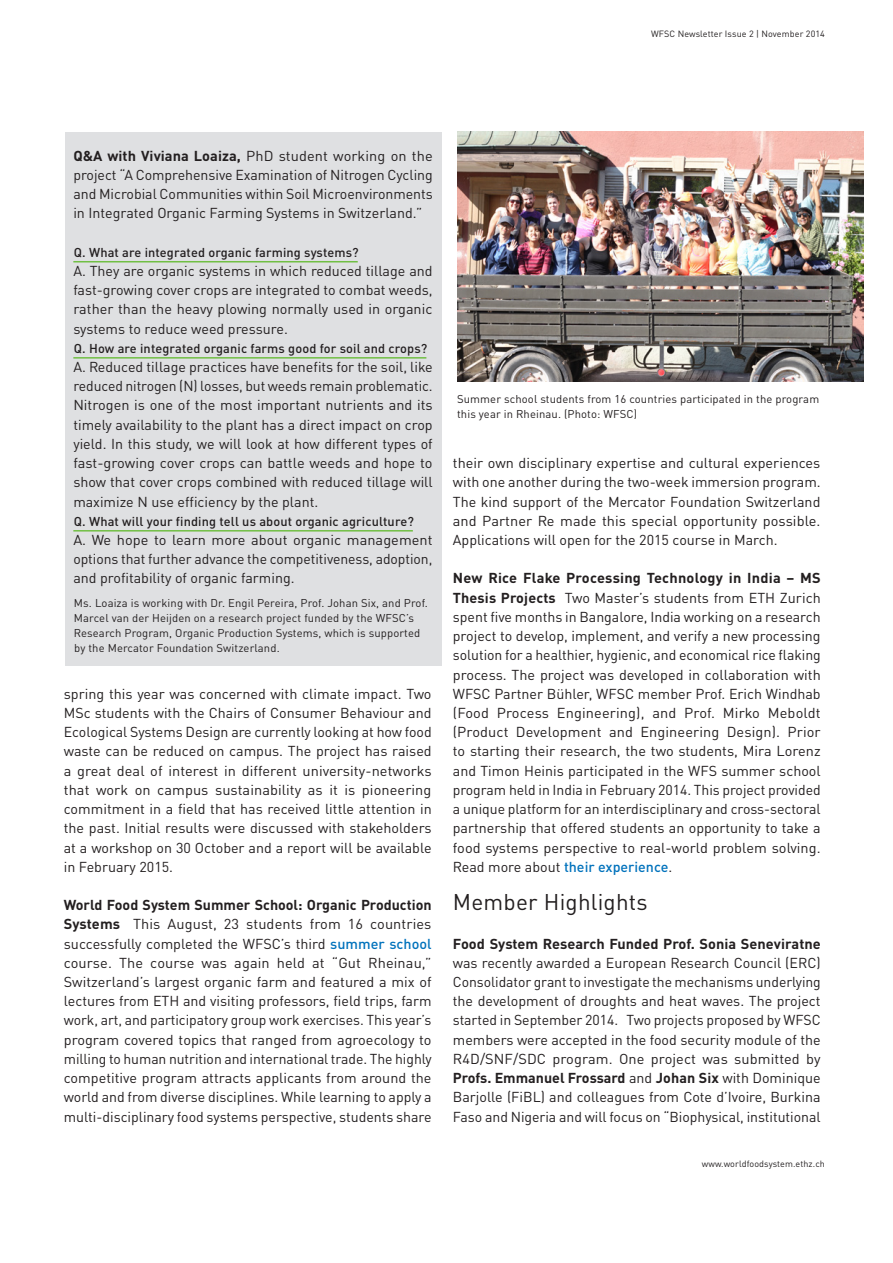
<style>
.page{position:relative;width:893px;height:1263px;background:#fff}
.page>*{position:absolute;margin:0;border:0;box-sizing:border-box;transform-origin:0 0}
._05-untertitel{font:22.5px "DIN Pro";letter-spacing:.01em;color:#231f20}
._06-lauftext{font:14.25px/19.2px "DIN Pro";color:#231f20;text-align:justify}
._05-untertitel-2{font:14.25px/19.2px "DIN Pro";color:#231f20;text-align:justify}
._02-spitzmarke-grün{font:500 12.75px "DIN Pro";letter-spacing:.01em;color:#231f20}
._08-legende{font:11.25px/15px "DIN Pro";letter-spacing:.01em;color:#231f20}
._10-fusszeile{font:9px "DIN Pro";letter-spacing:.01em;color:#231f20}
.s1{font-weight:700}
.s2{font-weight:500;color:#0072bc}
</style>
<div class="page">
<div style="left:65px;top:132px;width:376px;height:533px;background:#dfe0e2"></div>
<hr style="left:73px;top:261px;width:285px;height:1px;background:#71bf44">
<hr style="left:73px;top:357px;width:353px;height:2px;background:#71bf44">
<hr style="left:73px;top:530px;width:340px;height:1px;background:#71bf44">
<img style="left:457px;top:131px;width:406px;height:250px">
<p class="_10-fusszeile" style="left:651px;top:26px;width:175px">WFSC Newsletter Issue 2 | November 2014</p>
<p class="_06-lauftext" style="left:73px;top:144px;width:361px"><span class="s1">Q&amp;A with Viviana Loaiza,</span> PhD student working on the project “A Comprehensive Examination of Nitrogen Cycling and Microbial Communities within Soil Microenvironments in Integrated Organic Farming Systems in Switzerland.”</p>
<p class="_02-spitzmarke-grün" style="left:74px;top:242px;width:286px">Q. What are integrated organic farming systems?</p>
<p class="_06-lauftext" style="left:73px;top:260px;width:361px">A. They are organic systems in which reduced tillage and fast-growing cover crops are integrated to combat weeds, rather than the heavy plowing normally used in organic systems to reduce weed pressure.</p>
<p class="_02-spitzmarke-grün" style="left:74px;top:338px;width:355px">Q. How are integrated organic farms good for soil and crops?</p>
<p class="_06-lauftext" style="left:73px;top:356px;width:361px">A. Reduced tillage practices have benefits for the soil, like reduced nitrogen (N) losses, but weeds remain problematic.<br>Nitrogen is one of the most important nutrients and its timely availability to the plant has a direct impact on crop yield. In this study, we will look at how different types of fast-growing cover crops can battle weeds and hope to show that cover crops combined with reduced tillage will maximize N use efficiency by the plant.</p>
<p class="_02-spitzmarke-grün" style="left:74px;top:511px;width:341px">Q. What will your finding tell us about organic agriculture?</p>
<p class="_06-lauftext" style="left:73px;top:529px;width:361px">A. We hope to learn more about organic management options that further advance the competitiveness, adoption, and profitability of organic farming.</p>
<p class="_08-legende" style="left:74px;top:594px;width:355px">Ms. Loaiza is working with Dr. Engil Pereira, Prof. Johan Six, and Prof.<br>Marcel van der Heijden on a research project funded by the WFSC’s Research Program, Organic Production Systems, which is supported by the Mercator Foundation Switzerland.</p>
<p class="_05-untertitel-2" style="left:64px;top:683px;width:370px">spring this year was concerned with climate impact. Two MSc students with the Chairs of Consumer Behaviour and Ecological Systems Design are currently looking at how food waste can be reduced on campus. The project has raised a great deal of interest in different university-networks that work on campus sustainability as it is pioneering commitment in a field that has received little attention in the past. Initial results were discussed with stakeholders at a workshop on 30 October and a report will be available in February 2015.</p>
<p class="_06-lauftext" style="left:64px;top:894px;width:369px"><span class="s1">World Food System Summer School: Organic Production Systems</span> This August, 23 students from 16 countries successfully completed the WFSC’s third <span class="s2">summer school </span>course. The course was again held at “Gut Rheinau,” Switzerland’s largest organic farm and featured a mix of lectures from ETH and visiting professors, field trips, farm work, art, and participatory group work exercises. This year’s program covered topics that ranged from agroecology to milling to human nutrition and international trade. The highly competitive program attracts applicants from around the world and from diverse disciplines. While learning to apply a multi-disciplinary food systems perspective, students share</p>
<p class="_08-legende" style="left:457px;top:390px;width:364px">Summer school students from 16 countries participated in the program this year in Rheinau. (Photo: WFSC)</p>
<p class="_06-lauftext" style="left:453px;top:452px;width:369px">their own disciplinary expertise and cultural experiences with one another during the two-week immersion program.<br>The kind support of the Mercator Foundation Switzerland and Partner Re made this special opportunity possible.<br>Applications will open for the 2015 course in March.</p>
<p class="_05-untertitel-2" style="left:453px;top:567px;width:369px"><span class="s1">New Rice Flake Processing Technology in India – MS Thesis Projects</span> Two Master’s students from ETH Zurich spent five months in Bangalore, India working on a research project to develop, implement, and verify a new processing solution for a healthier, hygienic, and economical rice flaking process. The project was developed in collaboration with WFSC Partner Bühler, WFSC member Prof. Erich Windhab (Food Process Engineering), and Prof. Mirko Meboldt (Product Development and Engineering Design). Prior to starting their research, the two students, Mira Lorenz and Timon Heinis participated in the WFS summer school program held in India in February 2014. This project provided a unique platform for an interdisciplinary and cross-sectoral partnership that offered students an opportunity to take a food systems perspective to real-world problem solving.<br>Read more about <span class="s2">their experience</span>.</p>
<p class="_05-untertitel" style="left:453px;top:884px;width:196px">Member Highlights</p>
<p class="_05-untertitel-2" style="left:453px;top:932px;width:370px"><span class="s1">Food System Research Funded Prof. Sonia Seneviratne </span>was recently awarded a European Research Council (ERC)<br>Consolidator grant to investigate the mechanisms underlying the development of droughts and heat waves. The project started in September 2014. Two projects proposed by WFSC members were accepted in the food security module of the R4D/SNF/SDC program. One project was submitted by <span class="s1">Profs. Emmanuel Frossard</span> and <span class="s1">Johan Six</span> with Dominique Barjolle (FiBL) and colleagues from Cote d’Ivoire, Burkina Faso and Nigeria and will focus on “Biophysical, institutional</p>
<p class="_10-fusszeile" style="left:702px;top:1156px;width:125px">www.worldfoodsystem.ethz.ch</p>
</div>
